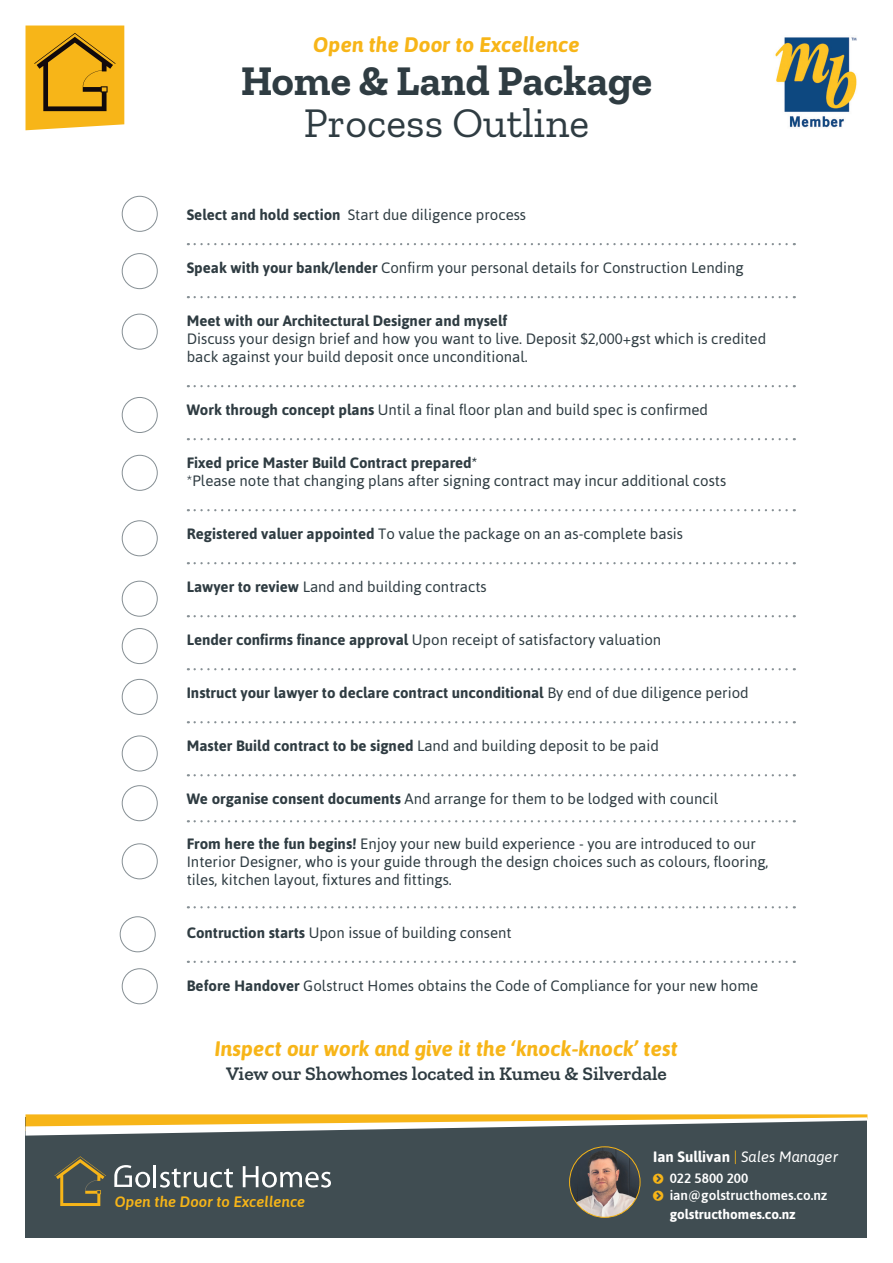
<style>
.page{position:relative;width:893px;height:1263px;background:#fff}
.page>*{position:absolute;margin:0;border:0;box-sizing:border-box;transform-origin:0 0}
.t1{font:700 42px/41.4px "Zilla Slab";color:#2f3c42;text-align:center}
.t2{font:italic 700 21px "Asap";color:#f7b518}
.t3{font:600 19.5px "Zilla Slab";color:#2f3c42}
.t4{font:15px/18px "Asap";color:#2f3c42}
.t5{font:700 15px "Asap";color:#2f3c42}
.t6{font:italic 15px "Asap";color:#fff}
.t7{font:italic 500 15px "Asap";color:#f7b518}
.t8{font:500 13.5px "Asap";color:#fff}
.t9{font:700 13.5px "Asap";color:#fff}
.s1{font-weight:400}
.s2{font-weight:700}
.s3{font-weight:500;font-style:italic}
.s4{font-weight:700;font-style:normal}
.s5{font-style:normal;color:#f7b518}
</style>
<div class="page">
<div style="left:26px;top:1117px;width:841px;height:120px;background:#404d52"></div>
<svg style="left:26px;top:26px;width:98px;height:104px;background:#dca21c"></svg>
<img style="left:775px;top:37px;width:82px;height:91px">
<img style="left:570px;top:1147px;width:70px;height:70px;border-radius:35px">
<div style="left:569px;top:1146px;width:71px;height:72px;border:1px solid #f7b518;border-radius:50%"></div>
<svg style="left:26px;top:1114px;width:841px;height:21px"></svg>
<svg style="left:195px;top:243px;width:600px;height:2px"></svg>
<svg style="left:195px;top:296px;width:600px;height:2px"></svg>
<svg style="left:195px;top:385px;width:600px;height:2px"></svg>
<svg style="left:195px;top:438px;width:600px;height:2px"></svg>
<svg style="left:195px;top:509px;width:600px;height:2px"></svg>
<svg style="left:195px;top:562px;width:600px;height:2px"></svg>
<svg style="left:195px;top:615px;width:600px;height:2px"></svg>
<svg style="left:195px;top:668px;width:600px;height:2px"></svg>
<svg style="left:195px;top:721px;width:600px;height:2px"></svg>
<svg style="left:195px;top:774px;width:600px;height:2px"></svg>
<svg style="left:195px;top:820px;width:600px;height:2px"></svg>
<svg style="left:195px;top:906px;width:600px;height:2px"></svg>
<svg style="left:195px;top:961px;width:600px;height:2px"></svg>
<div style="left:122px;top:253px;width:36px;height:36px;border:1px solid #868f94;border-radius:50%"></div>
<div style="left:122px;top:314px;width:36px;height:35px;border:1px solid #868f94;border-radius:50%"></div>
<div style="left:122px;top:397px;width:36px;height:36px;border:1px solid #868f94;border-radius:50%"></div>
<div style="left:122px;top:455px;width:36px;height:36px;border:1px solid #868f94;border-radius:50%"></div>
<div style="left:122px;top:520px;width:36px;height:36px;border:1px solid #868f94;border-radius:50%"></div>
<div style="left:122px;top:581px;width:36px;height:35px;border:1px solid #868f94;border-radius:50%"></div>
<div style="left:122px;top:628px;width:36px;height:36px;border:1px solid #868f94;border-radius:50%"></div>
<div style="left:122px;top:679px;width:36px;height:36px;border:1px solid #868f94;border-radius:50%"></div>
<div style="left:122px;top:736px;width:36px;height:35px;border:1px solid #868f94;border-radius:50%"></div>
<div style="left:122px;top:785px;width:36px;height:36px;border:1px solid #868f94;border-radius:50%"></div>
<div style="left:122px;top:843px;width:36px;height:36px;border:1px solid #868f94;border-radius:50%"></div>
<div style="left:120px;top:916px;width:36px;height:36px;border:1px solid #868f94;border-radius:50%"></div>
<div style="left:122px;top:968px;width:36px;height:36px;border:1px solid #868f94;border-radius:50%"></div>
<div style="left:122px;top:196px;width:36px;height:36px;border:1px solid #868f94;border-radius:50%"></div>
<hr style="left:154px;top:1165px;width:2px;height:22px;background:#fff">
<svg style="left:160px;top:1168px;width:73px;height:19px"></svg>
<svg style="left:243px;top:1166px;width:88px;height:21px"></svg>
<svg style="left:114px;top:1165px;width:36px;height:22px"></svg>
<svg style="left:54px;top:1156px;width:52px;height:50px"></svg>
<p class="t2" style="left:313px;top:32px;width:268px">Open the Door to Excellence</p>
<p class="t1" style="left:241px;top:61px;width:413px">Home &amp; Land Package<br><span class="s1">Process Outline</span></p>
<p class="t4" style="left:187px;top:206px;width:341px"><span class="s2">Select and hold section</span> Start due diligence process</p>
<p class="t4" style="left:187px;top:259px;width:558px"><span class="s2">Speak with your bank/lender</span> Confirm your personal details for Construction Lending</p>
<p class="t4" style="left:187px;top:312px;width:581px"><span class="s2">Meet with our Architectural Designer and myself<br></span>Discuss your design brief and how you want to live. Deposit $2,000+gst which is credited back against your build deposit once unconditional.</p>
<p class="t4" style="left:187px;top:401px;width:523px"><span class="s2">Work through concept plans</span> Until a final floor plan and build spec is confirmed</p>
<p class="t4" style="left:187px;top:454px;width:541px"><span class="s2">Fixed price Master Build Contract prepared</span><span class="s3">*<br></span>*Please note that changing plans after signing contract may incur additional costs</p>
<p class="t4" style="left:187px;top:525px;width:498px"><span class="s2">Registered valuer appointed</span> To value the package on an as-complete basis</p>
<p class="t4" style="left:187px;top:578px;width:301px"><span class="s2">Lawyer to review</span> Land and building contracts</p>
<p class="t4" style="left:187px;top:631px;width:476px"><span class="s2">Lender confirms finance approval</span> Upon receipt of satisfactory valuation</p>
<p class="t5" style="left:187px;top:684px;width:563px">Instruct your lawyer to declare contract unconditional <span class="s1">By end of due diligence period</span></p>
<p class="t4" style="left:187px;top:737px;width:474px"><span class="s2">Master Build contract to be signed</span> Land and building deposit to be paid</p>
<p class="t4" style="left:187px;top:790px;width:533px"><span class="s2">We organise consent documents</span> And arrange for them to be lodged with council</p>
<p class="t4" style="left:187px;top:834px;width:583px"><span class="s2">From here the fun begins!</span> Enjoy your new build experience - you are introduced to our<br>Interior Designer, who is your guide through the design choices such as colours, flooring, tiles, kitchen layout, fixtures and fittings.</p>
<p class="t4" style="left:187px;top:923px;width:326px"><span class="s2">Contruction starts</span> Upon issue of building consent</p>
<p class="t4" style="left:187px;top:976px;width:573px"><span class="s2">Before Handover</span> Golstruct Homes obtains the Code of Compliance for your new home</p>
<p class="t2" style="left:215px;top:1036px;width:464px">Inspect our work and give it the ‘knock-knock’ test</p>
<p class="t3" style="left:226px;top:1062px;width:442px">View our Showhomes located in Kumeu &amp; Silverdale</p>
<p class="t7" style="left:115px;top:1191px;width:192px">Open the Door to Excellence</p>
<p class="t6" style="left:653px;top:1148px;width:186px"><span class="s4">Ian Sullivan</span> <span class="s5">|</span> Sales Manager</p>
<p class="t8" style="left:670px;top:1169px;width:80px">022 5800 200</p>
<p class="t8" style="left:670px;top:1186px;width:159px">ian@golstructhomes.co.nz</p>
<p class="t9" style="left:670px;top:1206px;width:128px">golstructhomes.co.nz</p>
</div>
